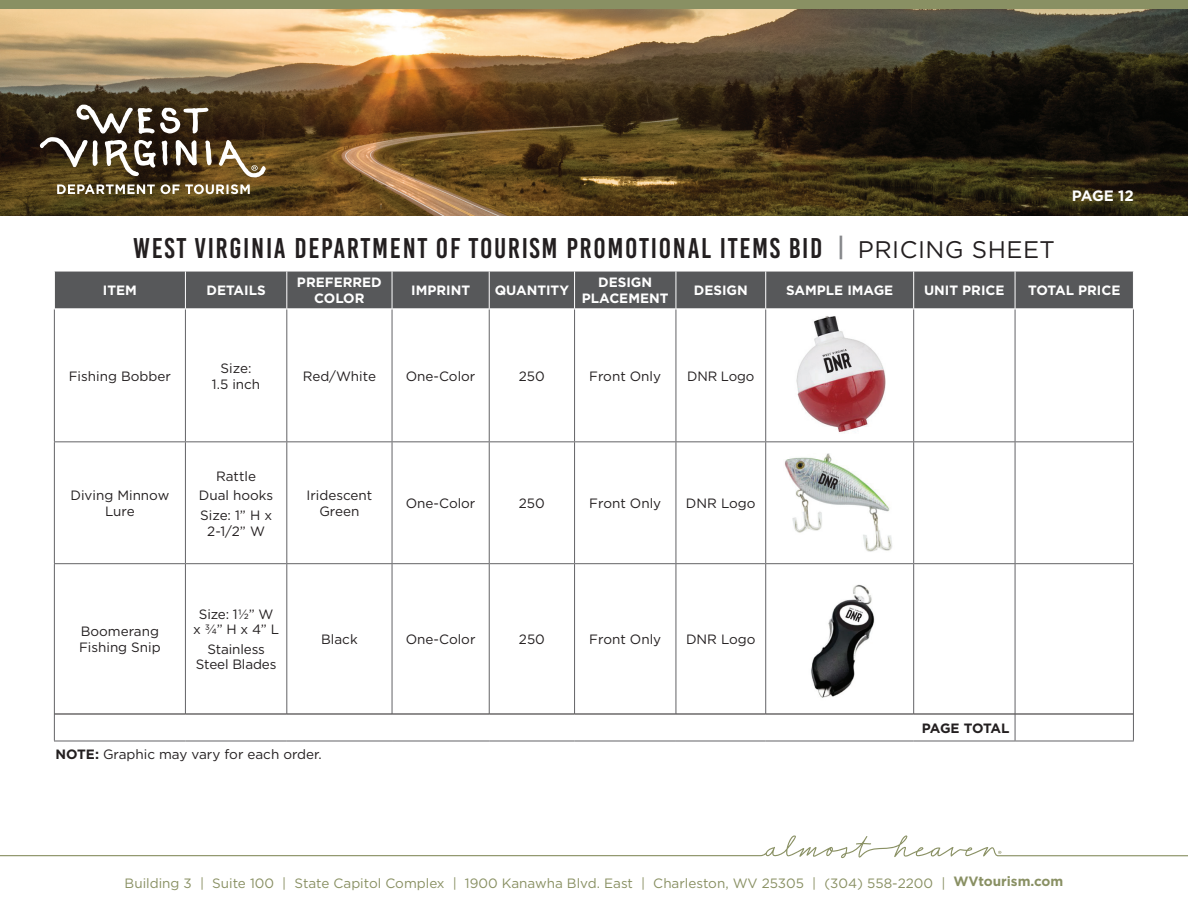
<style>
.page{position:relative;width:1188px;height:918px;background:#fff}
.page>*{position:absolute;margin:0;border:0;box-sizing:border-box;transform-origin:0 0}
.t1{font:28.5px "Bebas Kai";letter-spacing:.06em;color:#231f20}
.t2{font:700 15px "Gotham";letter-spacing:-.025em;color:#fff}
.t3{font:13.5px/16.2px "Gotham";color:#231f20;text-align:center}
.t4{font:13.5px "Gotham";color:#899063}
.t5{font:700 13.5px/16.2px "Gotham";color:#fff;text-align:center}
.t6{font:700 13.5px "Gotham";letter-spacing:-.03em;color:#231f20}
.s1{font-family:"Gotham";font-weight:500;font-size:25.5px;color:#86888b}
.s2{font-family:"Gotham";font-size:24px}
.s3{font-weight:700}
</style>
<div class="page">
<svg style="left:0;top:835px;width:1188px;height:23px"></svg>
<div style="left:0;top:0;width:1188px;height:11px;background:#899063"></div>
<img style="left:0;top:10px;width:1188px;height:206px">
<svg style="left:40px;top:105px;width:172px;height:71px"></svg>
<svg style="left:219px;top:140px;width:47px;height:37px"></svg>
<svg style="left:57px;top:184px;width:193px;height:10px"></svg>
<div style="left:55px;top:272px;width:1078px;height:36px;background:#57585a"></div>
<svg style="left:55px;top:442px;width:1078px;height:272px"></svg>
<hr style="left:54px;top:309px;width:1px;height:132px;background:#636366">
<hr style="left:185px;top:309px;width:1px;height:132px;background:#636366">
<hr style="left:286px;top:309px;width:1px;height:132px;background:#636366">
<hr style="left:392px;top:309px;width:1px;height:132px;background:#636366">
<hr style="left:489px;top:309px;width:1px;height:132px;background:#636366">
<hr style="left:574px;top:309px;width:1px;height:132px;background:#636366">
<hr style="left:676px;top:309px;width:1px;height:132px;background:#636366">
<hr style="left:765px;top:309px;width:1px;height:132px;background:#636366">
<hr style="left:913px;top:309px;width:1px;height:132px;background:#636366">
<hr style="left:1015px;top:309px;width:1px;height:132px;background:#636366">
<hr style="left:1133px;top:309px;width:1px;height:132px;background:#636366">
<hr style="left:54px;top:441px;width:131px;height:1px;background:#636366">
<hr style="left:54px;top:442px;width:1px;height:121px;background:#636366">
<hr style="left:185px;top:441px;width:102px;height:1px;background:#636366">
<hr style="left:185px;top:442px;width:1px;height:121px;background:#636366">
<hr style="left:287px;top:441px;width:105px;height:1px;background:#636366">
<hr style="left:286px;top:442px;width:1px;height:121px;background:#636366">
<hr style="left:392px;top:441px;width:97px;height:1px;background:#636366">
<hr style="left:392px;top:442px;width:1px;height:121px;background:#636366">
<hr style="left:489px;top:441px;width:86px;height:1px;background:#636366">
<hr style="left:489px;top:442px;width:1px;height:121px;background:#636366">
<hr style="left:575px;top:441px;width:101px;height:1px;background:#636366">
<hr style="left:574px;top:442px;width:1px;height:121px;background:#636366">
<hr style="left:676px;top:441px;width:90px;height:1px;background:#636366">
<hr style="left:676px;top:442px;width:1px;height:121px;background:#636366">
<hr style="left:766px;top:441px;width:148px;height:1px;background:#636366">
<hr style="left:765px;top:442px;width:1px;height:121px;background:#636366">
<hr style="left:914px;top:441px;width:101px;height:1px;background:#636366">
<hr style="left:913px;top:442px;width:1px;height:121px;background:#636366">
<hr style="left:1015px;top:441px;width:119px;height:1px;background:#636366">
<hr style="left:1015px;top:442px;width:1px;height:121px;background:#636366">
<hr style="left:1133px;top:442px;width:1px;height:121px;background:#636366">
<hr style="left:54px;top:563px;width:131px;height:1px;background:#636366">
<hr style="left:54px;top:564px;width:1px;height:150px;background:#636366">
<hr style="left:185px;top:563px;width:102px;height:1px;background:#636366">
<hr style="left:185px;top:564px;width:1px;height:150px;background:#636366">
<hr style="left:287px;top:563px;width:105px;height:1px;background:#636366">
<hr style="left:286px;top:564px;width:1px;height:150px;background:#636366">
<hr style="left:392px;top:563px;width:97px;height:1px;background:#636366">
<hr style="left:392px;top:564px;width:1px;height:150px;background:#636366">
<hr style="left:489px;top:563px;width:86px;height:1px;background:#636366">
<hr style="left:489px;top:564px;width:1px;height:150px;background:#636366">
<hr style="left:575px;top:563px;width:101px;height:1px;background:#636366">
<hr style="left:574px;top:564px;width:1px;height:150px;background:#636366">
<hr style="left:676px;top:563px;width:90px;height:1px;background:#636366">
<hr style="left:676px;top:564px;width:1px;height:150px;background:#636366">
<hr style="left:766px;top:563px;width:148px;height:1px;background:#636366">
<hr style="left:765px;top:564px;width:1px;height:150px;background:#636366">
<hr style="left:914px;top:563px;width:101px;height:1px;background:#636366">
<hr style="left:913px;top:564px;width:1px;height:150px;background:#636366">
<hr style="left:1015px;top:563px;width:119px;height:1px;background:#636366">
<hr style="left:1015px;top:564px;width:1px;height:150px;background:#636366">
<hr style="left:1133px;top:564px;width:1px;height:150px;background:#636366">
<svg style="left:54px;top:714px;width:1080px;height:27px"></svg>
<hr style="left:54px;top:741px;width:131px;height:1px;background:#636366">
<hr style="left:185px;top:741px;width:102px;height:1px;background:#636366">
<hr style="left:287px;top:741px;width:105px;height:1px;background:#636366">
<hr style="left:392px;top:741px;width:97px;height:1px;background:#636366">
<hr style="left:489px;top:741px;width:86px;height:1px;background:#636366">
<hr style="left:575px;top:741px;width:101px;height:1px;background:#636366">
<hr style="left:676px;top:741px;width:90px;height:1px;background:#636366">
<hr style="left:766px;top:741px;width:148px;height:1px;background:#636366">
<hr style="left:914px;top:741px;width:101px;height:1px;background:#636366">
<hr style="left:1015px;top:741px;width:119px;height:1px;background:#636366">
<hr style="left:55px;top:714px;width:130px;height:1px;background:#231f20">
<hr style="left:185px;top:714px;width:102px;height:1px;background:#231f20">
<hr style="left:287px;top:714px;width:105px;height:1px;background:#231f20">
<hr style="left:392px;top:714px;width:97px;height:1px;background:#231f20">
<hr style="left:489px;top:714px;width:86px;height:1px;background:#231f20">
<hr style="left:575px;top:714px;width:101px;height:1px;background:#231f20">
<hr style="left:676px;top:714px;width:90px;height:1px;background:#231f20">
<hr style="left:766px;top:714px;width:148px;height:1px;background:#231f20">
<hr style="left:914px;top:714px;width:101px;height:1px;background:#231f20">
<hr style="left:1015px;top:714px;width:118px;height:1px;background:#231f20">
<hr style="left:185px;top:271px;width:1px;height:37px;background:#fff">
<hr style="left:489px;top:271px;width:1px;height:37px;background:#fff">
<hr style="left:765px;top:271px;width:1px;height:37px;background:#fff">
<hr style="left:286px;top:271px;width:1px;height:37px;background:#fff">
<hr style="left:392px;top:271px;width:1px;height:37px;background:#fff">
<hr style="left:574px;top:271px;width:1px;height:37px;background:#fff">
<hr style="left:676px;top:271px;width:1px;height:37px;background:#fff">
<hr style="left:913px;top:271px;width:1px;height:37px;background:#fff">
<hr style="left:1015px;top:271px;width:1px;height:37px;background:#fff">
<img style="left:796px;top:316px;width:90px;height:117px">
<img style="left:783px;top:447px;width:112px;height:112px">
<img style="left:789px;top:574px;width:94px;height:134px">
<h1 class="t1" style="left:133px;top:233px;width:923px">WEST VIRGINIA DEPARTMENT OF TOURISM PROMOTIONAL ITEMS BID <span class="s1">|</span> <span class="s2">PRICING SHEET</span></h1>
<p class="t2" style="left:1072px;top:186px;width:64px">PAGE 12</p>
<p class="t5" style="left:103px;top:282px;width:36px">ITEM</p>
<p class="t5" style="left:206px;top:282px;width:61px">DETAILS</p>
<p class="t5" style="left:297px;top:274px;width:86px">PREFERRED<br>COLOR</p>
<p class="t5" style="left:411px;top:282px;width:60px">IMPRINT</p>
<p class="t5" style="left:495px;top:282px;width:76px">QUANTITY</p>
<p class="t5" style="left:582px;top:274px;width:88px">DESIGN<br>PLACEMENT</p>
<p class="t5" style="left:694px;top:282px;width:56px">DESIGN</p>
<p class="t5" style="left:786px;top:282px;width:109px">SAMPLE IMAGE</p>
<p class="t5" style="left:924px;top:282px;width:82px">UNIT PRICE</p>
<p class="t5" style="left:1028px;top:282px;width:94px">TOTAL PRICE</p>
<p class="t3" style="left:69px;top:368px;width:104px">Fishing Bobber</p>
<p class="t3" style="left:212px;top:359px;width:50px">Size:<br>1.5 inch</p>
<p class="t3" style="left:303px;top:368px;width:75px">Red/White</p>
<p class="t3" style="left:406px;top:368px;width:71px">One-Color</p>
<p class="t3" style="left:519px;top:368px;width:28px">250</p>
<p class="t3" style="left:589px;top:368px;width:73px">Front Only</p>
<p class="t3" style="left:687px;top:368px;width:69px">DNR Logo</p>
<p class="t3" style="left:70px;top:487px;width:100px">Diving Minnow<br>Lure</p>
<p class="t3" style="left:199px;top:466px;width:76px;line-height:19.5px">Rattle<br>Dual hooks<br>Size: 1” H x</p>
<p class="t3" style="left:207px;top:523px;width:59px">2-1/2” W</p>
<p class="t3" style="left:79px;top:623px;width:83px;text-align:left">Boomerang<br>Fishing Snip</p>
<p class="t3" style="left:193px;top:607px;width:87px;line-height:15px">Size: 1½” W<br>x ¾” H x 4” L</p>
<p class="t3" style="left:196px;top:641px;width:82px;line-height:15px">Stainless<br>Steel Blades</p>
<p class="t3" style="left:306px;top:487px;width:67px">Iridescent<br>Green</p>
<p class="t3" style="left:406px;top:495px;width:71px">One-Color</p>
<p class="t3" style="left:519px;top:495px;width:28px">250</p>
<p class="t3" style="left:589px;top:495px;width:73px">Front Only</p>
<p class="t3" style="left:686px;top:495px;width:71px">DNR Logo</p>
<p class="t3" style="left:321px;top:631px;width:38px">Black</p>
<p class="t3" style="left:406px;top:631px;width:71px">One-Color</p>
<p class="t3" style="left:519px;top:631px;width:28px">250</p>
<p class="t3" style="left:589px;top:631px;width:73px">Front Only</p>
<p class="t3" style="left:686px;top:631px;width:71px">DNR Logo</p>
<p class="t3" style="left:56px;top:746px;width:268px"><span class="s3">NOTE:</span> Graphic may vary for each order.</p>
<p class="t6" style="left:922px;top:719px;width:89px">PAGE TOTAL</p>
<p class="t4" style="left:125px;top:874px;width:940px">Building 3 | Suite 100 | State Capitol Complex | 1900 Kanawha Blvd. East | Charleston, WV 25305 | (304) 558-2200 | <span class="s3">WVtourism.com</span></p>
</div>
